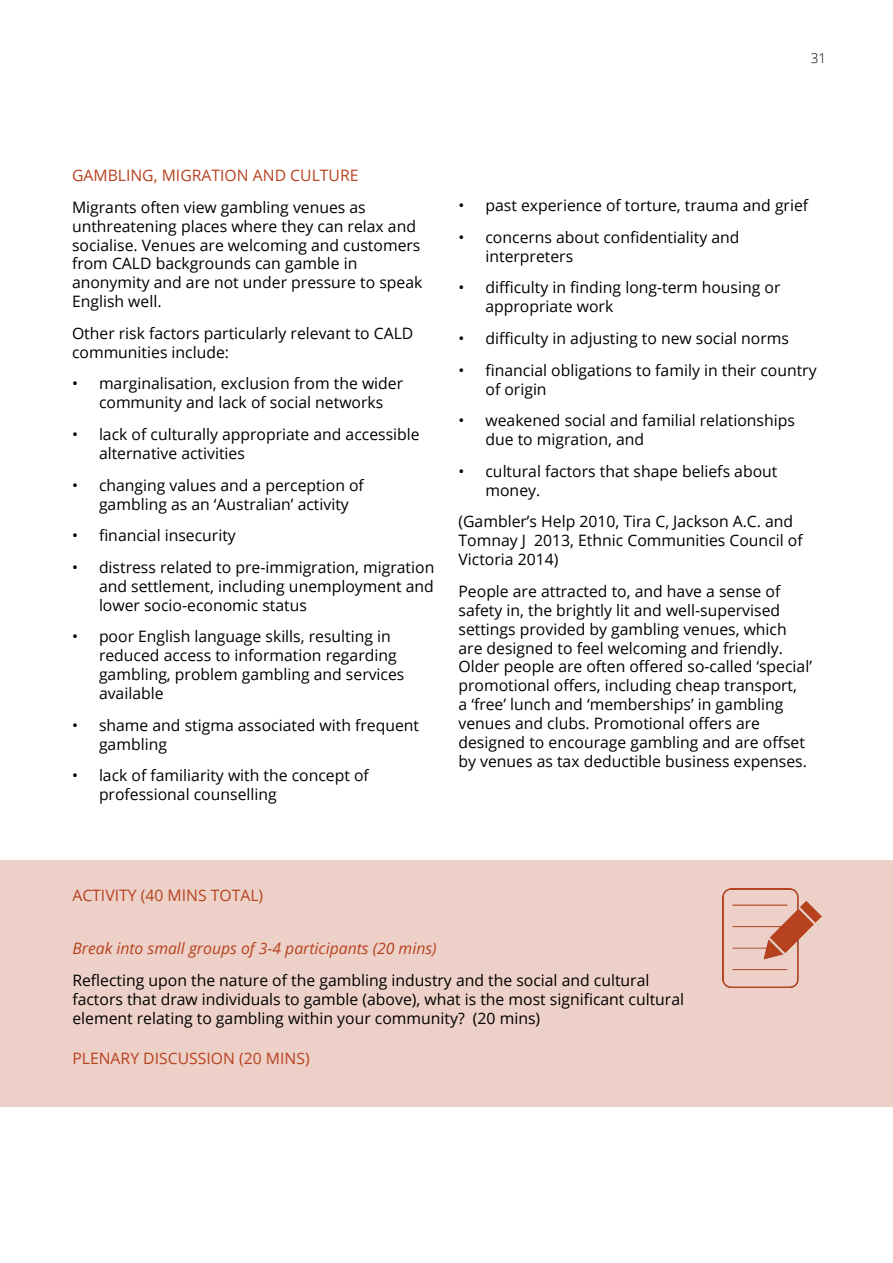
<style>
.page{position:relative;width:893px;height:1263px;background:#fff}
.page>*{position:absolute;margin:0;border:0;box-sizing:border-box;transform-origin:0 0}
.t1{font:15.75px/18.9px "Open Sans";color:#000}
.t2{font:15.75px "Open Sans";color:#b7421f}
.t3{font:italic 15.75px "Open Sans";color:#b7421f}
.t4{font:300 13.5px "Open Sans";color:#000}
</style>
<div class="page">
<div style="left:0;top:861px;width:893px;height:246px;background:#edd0c7"></div>
<img style="left:722px;top:889px;width:100px;height:98px">
<p class="t4" style="left:811px;top:49px;width:17px">31</p>
<p class="t2" style="left:72px;top:165px;width:288px">GAMBLING, MIGRATION AND CULTURE</p>
<p class="t1" style="left:72px;top:197px;width:352px">Migrants often view gambling venues as unthreatening places where they can relax and socialise. Venues are welcoming and customers from CALD backgrounds can gamble in anonymity and are not under pressure to speak English well.</p>
<p class="t1" style="left:72px;top:323px;width:343px">Other risk factors particularly relevant to CALD communities include:</p>
<p class="t1" style="left:72px;top:374px;width:333px;text-align:center">• marginalisation, exclusion from the wider community and lack of social networks</p>
<p class="t1" style="left:99px;top:424px;width:322px;text-indent:-27px">• lack of culturally appropriate and accessible alternative activities</p>
<p class="t1" style="left:99px;top:475px;width:266px;text-indent:-27px">• changing values and a perception of gambling as an ‘Australian’ activity</p>
<p class="t1" style="left:72px;top:526px;width:165px">• financial insecurity</p>
<p class="t1" style="left:99px;top:557px;width:337px;text-align:justify;text-indent:-27px">• distress related to pre-immigration, migration and settlement, including unemployment and lower socio-economic status</p>
<p class="t1" style="left:99px;top:627px;width:307px;text-indent:-27px">• poor English language skills, resulting in reduced access to information regarding gambling, problem gambling and services available</p>
<p class="t1" style="left:99px;top:715px;width:322px;text-indent:-27px">• shame and stigma associated with frequent gambling</p>
<p class="t1" style="left:99px;top:766px;width:271px;text-indent:-27px">• lack of familiarity with the concept of professional counselling</p>
<p class="t1" style="left:458px;top:196px;width:351px">• past experience of torture, trauma and grief</p>
<p class="t1" style="left:485px;top:227px;width:256px;text-indent:-27px">• concerns about confidentiality and interpreters</p>
<p class="t1" style="left:485px;top:278px;width:296px;text-indent:-27px">• difficulty in finding long-term housing or appropriate work</p>
<p class="t1" style="left:458px;top:328px;width:332px">• difficulty in adjusting to new social norms</p>
<p class="t1" style="left:485px;top:360px;width:333px;text-indent:-27px">• financial obligations to family in their country of origin</p>
<p class="t1" style="left:485px;top:411px;width:311px;text-indent:-27px">• weakened social and familial relationships due to migration, and</p>
<p class="t1" style="left:485px;top:461px;width:293px;text-indent:-27px">• cultural factors that shape beliefs about money.</p>
<p class="t1" style="left:458px;top:512px;width:346px">(Gambler’s Help 2010, Tira C, Jackson A.C. and<br>Tomnay J 2013, Ethnic Communities Council of<br>Victoria 2014)</p>
<p class="t1" style="left:458px;top:581px;width:355px">People are attracted to, and have a sense of safety in, the brightly lit and well-supervised settings provided by gambling venues, which are designed to feel welcoming and friendly.<br>Older people are often offered so-called ‘special’ promotional offers, including cheap transport,<br>a ‘free’ lunch and ‘memberships’ in gambling venues and clubs. Promotional offers are designed to encourage gambling and are offset by venues as tax deductible business expenses.</p>
<p class="t2" style="left:72px;top:885px;width:192px">ACTIVITY (40 MINS TOTAL)</p>
<p class="t3" style="left:72px;top:938px;width:366px">Break into small groups of 3-4 participants (20 mins)</p>
<p class="t1" style="left:72px;top:970px;width:613px">Reflecting upon the nature of the gambling industry and the social and cultural factors that draw individuals to gamble (above), what is the most significant cultural element relating to gambling within your community? (20 mins)</p>
<p class="t2" style="left:72px;top:1047px;width:239px">PLENARY DISCUSSION (20 MINS)</p>
</div>
